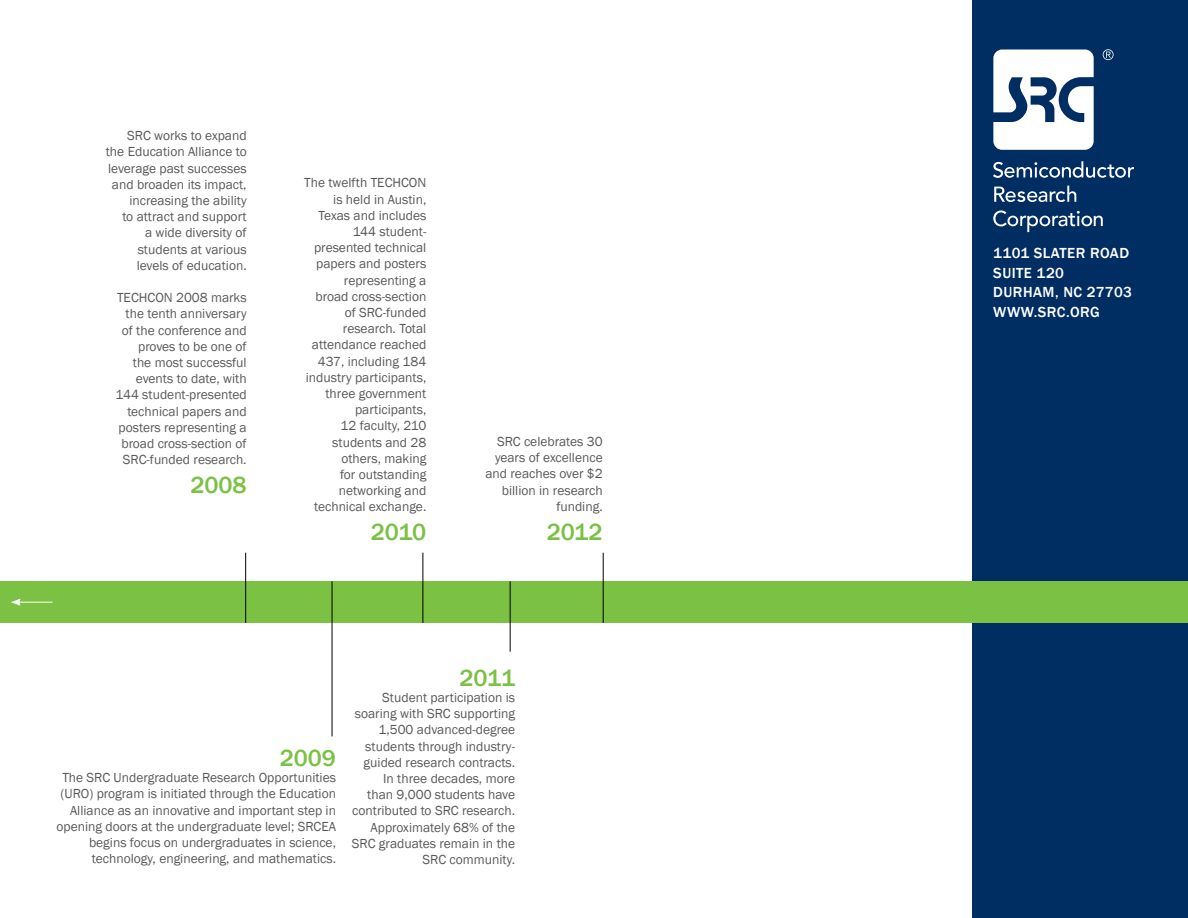
<style>
.page{position:relative;width:1188px;height:918px;background:#fff}
.page>*{position:absolute;margin:0;border:0;box-sizing:border-box;transform-origin:0 0}
.t1{font:500 24px "Franklin Gothic";color:#7ac144}
.t2{font:500 15px/19.5px "Franklin Gothic";letter-spacing:.03em;color:#fff}
.t3{font:13.5px/16.2px "Franklin Gothic";color:#58595b;text-align:right}
</style>
<div class="page">
<div style="left:972px;top:0;width:216px;height:918px;background:#002d62"></div>
<div style="left:0;top:581px;width:1188px;height:42px;background:#7ac144"></div>
<hr style="left:332px;top:581px;width:1px;height:155px;background:#000">
<hr style="left:245px;top:553px;width:1px;height:70px;background:#000">
<hr style="left:422px;top:553px;width:1px;height:70px;background:#000">
<hr style="left:510px;top:581px;width:1px;height:71px;background:#000">
<hr style="left:603px;top:553px;width:1px;height:70px;background:#000">
<svg style="left:993px;top:50px;width:101px;height:100px"></svg>
<svg style="left:1103px;top:49px;width:11px;height:11px"></svg>
<svg style="left:993px;top:161px;width:141px;height:17px"></svg>
<svg style="left:994px;top:186px;width:82px;height:16px"></svg>
<svg style="left:993px;top:211px;width:110px;height:21px"></svg>
<hr style="left:18px;top:602px;width:35px;height:1px;background:#fff">
<svg style="left:11px;top:599px;width:10px;height:7px"></svg>
<p class="t3" style="left:106px;top:128px;width:142px">SRC works to expand the Education Alliance to leverage past successes and broaden its impact, increasing the ability<br>to attract and support<br>a wide diversity of students at various levels of education.</p>
<p class="t3" style="left:116px;top:290px;width:133px">TECHCON 2008 marks the tenth anniversary of the conference and proves to be one of<br>the most successful events to date, with<br>144 student-presented technical papers and posters representing a broad cross-section of<br>SRC-funded research.</p>
<h1 class="t1" style="left:190px;top:470px;width:58px">2008</h1>
<p class="t3" style="left:304px;top:175px;width:124px">The twelfth TECHCON is held in Austin,<br>Texas and includes<br>144 student&shy;presented technical papers and posters representing a<br>broad cross-section of SRC-funded research. Total attendance reached<br>437, including 184 industry participants, three government participants,<br>12 faculty, 210 students and 28 others, making<br>for outstanding networking and technical exchange.</p>
<h1 class="t1" style="left:371px;top:517px;width:57px">2010</h1>
<p class="t3" style="left:485px;top:434px;width:119px">SRC celebrates 30 years of excellence and reaches over $2 billion in research funding.</p>
<h1 class="t1" style="left:547px;top:517px;width:57px">2012</h1>
<h1 class="t1" style="left:280px;top:743px;width:58px">2009</h1>
<p class="t3" style="left:57px;top:770px;width:281px">The SRC Undergraduate Research Opportunities (URO) program is initiated through the Education Alliance as an innovative and important step in opening doors at the undergraduate level; SRCEA begins focus on undergraduates in science, technology, engineering, and mathematics.</p>
<h1 class="t1" style="left:459px;top:663px;width:57px">2011</h1>
<p class="t3" style="left:352px;top:690px;width:165px">Student participation is soaring with SRC supporting<br>1,500 advanced-degree students through industry&shy;guided research contracts.<br>In three decades, more<br>than 9,000 students have contributed to SRC research.<br>Approximately 68% of the<br>SRC graduates remain in the<br>SRC community.</p>
<p class="t2" style="left:993px;top:244px;width:140px">1101 SLATER ROAD<br>SUITE 120<br>DURHAM, NC 27703<br>WWW.SRC.ORG</p>
</div>
